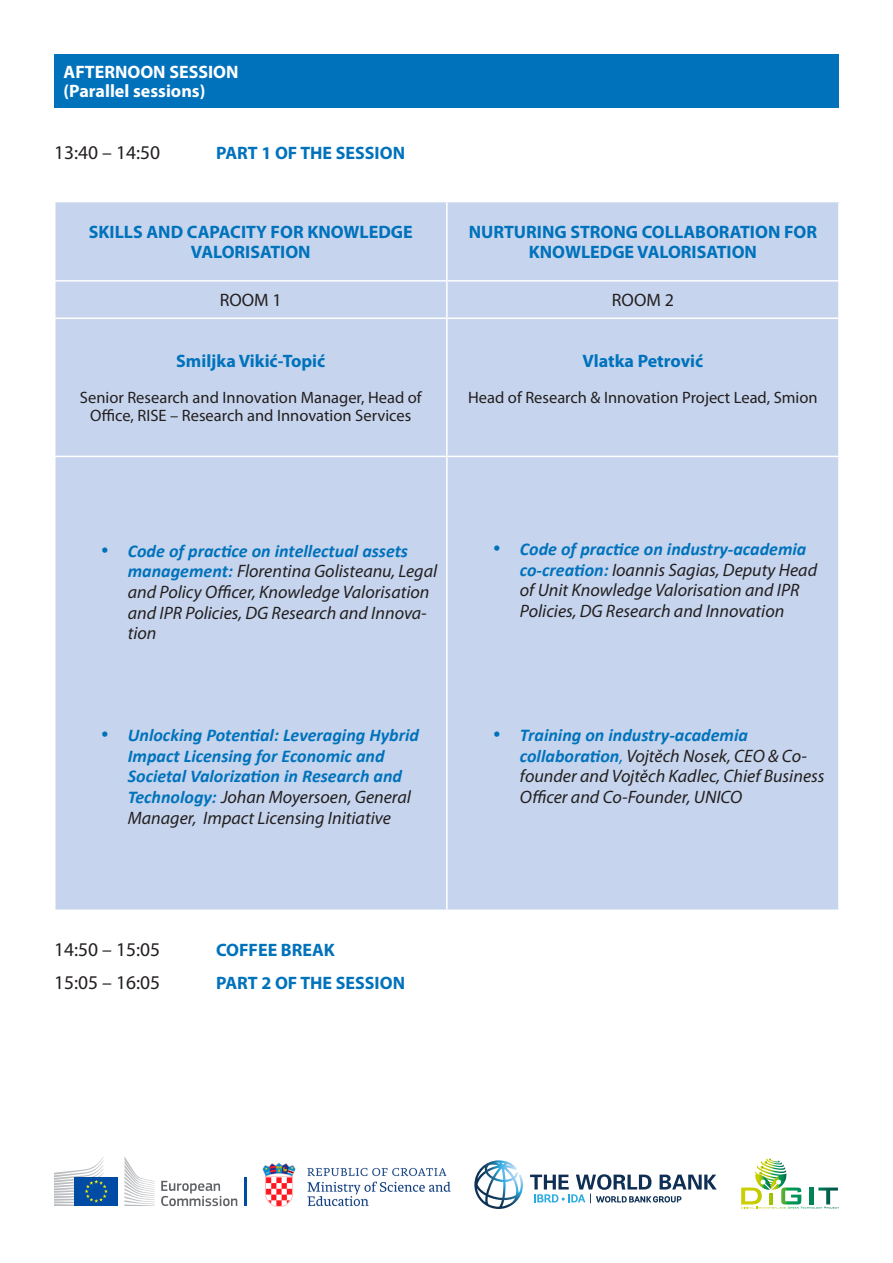
<style>
.page{position:relative;width:893px;height:1263px;background:#fff}
.page>*{position:absolute;margin:0;border:0;box-sizing:border-box;transform-origin:0 0}
.t1{font:19.5px "Myriad Pro";color:#231f20}
.t2{font:italic 18px/20.7px "Myriad Pro";color:#231f20}
.t3{font:italic 700 18px/20.7px "Calibri";color:#0072bc;text-align:center}
.t4{font:700 18px/19.4px "Myriad Pro";color:#0072bc;text-align:center}
.t5{font:700 18px/19.4px "Myriad Pro";color:#fff}
.t6{font:18px "Myriad Pro";color:#231f20}
.t7{font:16.5px/17.9px "Myriad Pro";color:#231f20;text-align:center}
.s1{font-family:"Calibri";font-weight:700;color:#0072bc}
.s2{color:#0072bc}
</style>
<div class="page">
<svg style="left:741px;top:1158px;width:98px;height:51px"></svg>
<svg style="left:124px;top:1157px;width:31px;height:49px"></svg>
<div style="left:75px;top:1177px;width:43px;height:29px;background:#004ca4"></div>
<svg style="left:54px;top:1156px;width:54px;height:50px"></svg>
<svg style="left:161px;top:1181px;width:76px;height:25px"></svg>
<hr style="left:244px;top:1177px;width:3px;height:29px;background:#004ca4">
<img style="left:262px;top:1162px;width:189px;height:45px">
<svg style="left:474px;top:1160px;width:49px;height:49px"></svg>
<svg style="left:530px;top:1174px;width:187px;height:29px"></svg>
<div style="left:54px;top:54px;width:785px;height:54px;background:#0072bc"></div>
<div style="left:56px;top:202px;width:782px;height:707px;background:#c6d5ed"></div>
<hr style="left:446px;top:202px;width:2px;height:78px;background:#fff">
<hr style="left:54px;top:280px;width:393px;height:2px;background:#fff">
<hr style="left:447px;top:280px;width:393px;height:2px;background:#fff">
<hr style="left:446px;top:282px;width:2px;height:35px;background:#fff">
<hr style="left:54px;top:317px;width:393px;height:2px;background:#fff">
<hr style="left:447px;top:317px;width:393px;height:2px;background:#fff">
<hr style="left:446px;top:319px;width:2px;height:137px;background:#fff">
<hr style="left:54px;top:456px;width:393px;height:1px;background:#fff">
<hr style="left:447px;top:456px;width:393px;height:1px;background:#fff">
<hr style="left:446px;top:457px;width:2px;height:452px;background:#fff">
<p class="t5" style="left:64px;top:62px;width:176px">AFTERNOON SESSION (Parallel sessions)</p>
<p class="t1" style="left:54px;top:140px;width:108px">13:40 – 14:50</p>
<p class="t4" style="left:216px;top:143px;width:191px">PART 1 OF THE SESSION</p>
<p class="t4" style="left:89px;top:222px;width:325px">SKILLS AND CAPACITY FOR KNOWLEDGE<br>VALORISATION</p>
<p class="t4" style="left:469px;top:222px;width:350px">NURTURING STRONG COLLABORATION FOR<br>KNOWLEDGE VALORISATION</p>
<p class="t6" style="left:220px;top:289px;width:64px">ROOM 1</p>
<p class="t6" style="left:612px;top:289px;width:64px">ROOM 2</p>
<p class="t4" style="left:176px;top:351px;width:151px">Smiljka Vikić-Topić</p>
<p class="t7" style="left:80px;top:388px;width:343px">Senior Research and Innovation Manager, Head of<br>Office, RISE – Research and Innovation Services</p>
<p class="t4" style="left:582px;top:351px;width:122px">Vlatka Petrović</p>
<p class="t7" style="left:468px;top:388px;width:351px">Head of Research &amp; Innovation Project Lead, Smion</p>
<p class="t3" style="left:101px;top:539px;width:309px">• Code of practice on intellectual assets</p>
<p class="t2" style="left:128px;top:561px;width:311px"><span class="s1">management:</span> Florentina Golisteanu, Legal and Policy Officer, Knowledge Valorisation and IPR Policies, DG Research and Innova&shy;tion</p>
<p class="t3" style="left:101px;top:724px;width:320px">• Unlocking Potential: Leveraging Hybrid<br>Impact Licensing for Economic and<br>Societal Valorization in Research and</p>
<p class="t2" style="left:128px;top:787px;width:285px"><span class="s1">Technology:</span> Johan Moyersoen, General<br>Manager, Impact Licensing Initiative</p>
<p class="t1" style="left:54px;top:937px;width:108px">14:50 – 15:05</p>
<p class="t4" style="left:216px;top:940px;width:120px">COFFEE BREAK</p>
<p class="t1" style="left:54px;top:970px;width:108px">15:05 – 16:05</p>
<p class="t4" style="left:216px;top:973px;width:191px">PART 2 OF THE SESSION</p>
<p class="t3" style="left:493px;top:538px;width:315px">• Code of practice on industry-academia</p>
<p class="t2" style="left:520px;top:559px;width:299px"><span class="s1">co-creation:</span> Ioannis Sagias, Deputy Head of Unit Knowledge Valorisation and IPR<br>Policies, DG Research and Innovation</p>
<p class="t3" style="left:493px;top:724px;width:257px">• Training on industry-academia</p>
<p class="t2" style="left:520px;top:745px;width:306px"><span class="s1">collaboration</span><span class="s2">,</span> Vojtěch Nosek, CEO &amp; Co&shy;founder and Vojtěch Kadlec, Chief Business<br>Officer and Co-Founder, UNICO</p>
</div>
